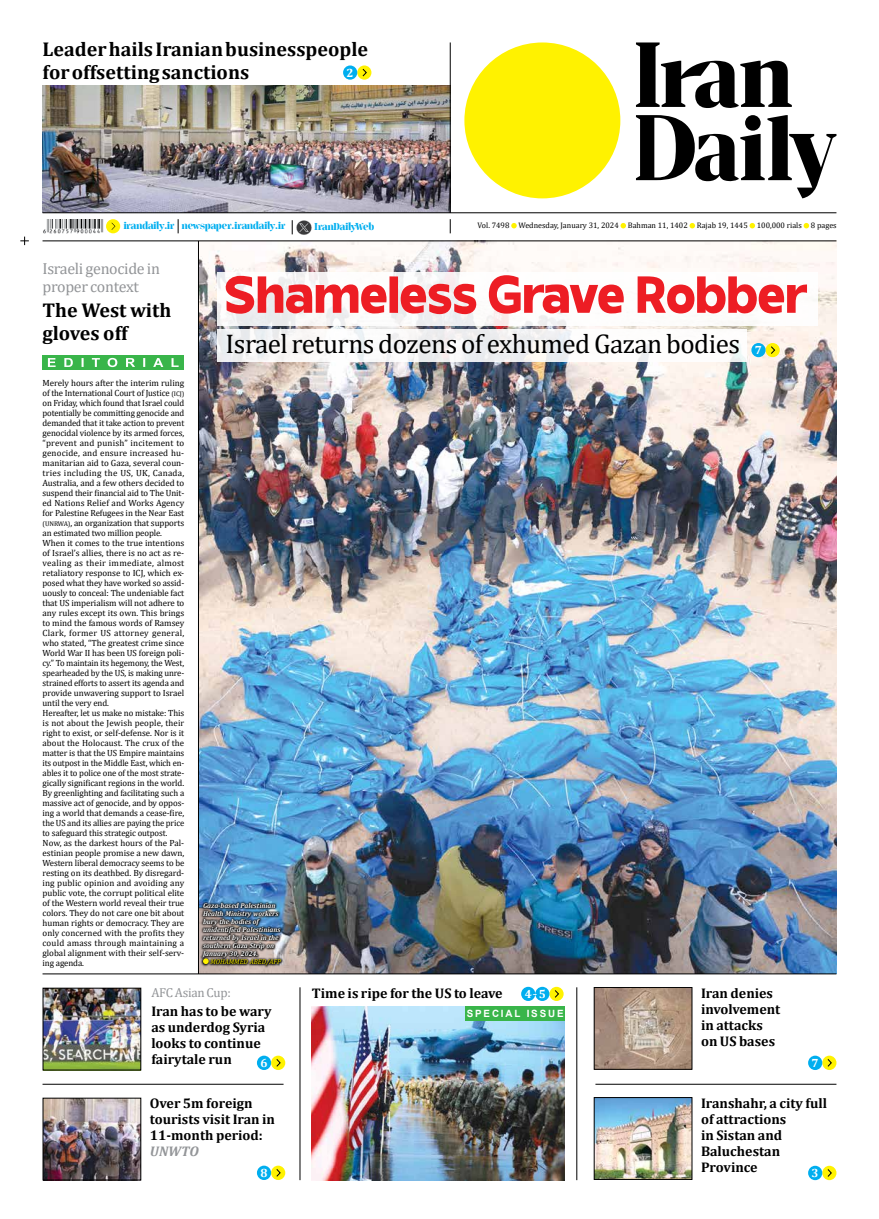
<style>
.page{position:relative;width:879px;height:1219px;background:#fff}
.page>*{position:absolute;margin:0;border:0;box-sizing:border-box;transform-origin:0 0}
.t1{font:800 52px "Invisible";color:#ed1d24}
.t2{font:27.1px "Cambria";letter-spacing:-.02em;color:#000}
.t3{font:700 20px/23px "Cambria";color:#000}
.t4{font:16px/18px "Cambria";letter-spacing:-.02em;color:#939598}
.t5{font:700 14px/16px "Cambria";color:#000}
.t6{font:italic 700 14px "Cambria";color:#939598}
.t7{font:13px "Cambria";letter-spacing:-.02em;color:#939598}
.t8{font:700 12px "Cambria";color:#fff}
.t9{font:700 10px "Jaymont PERSONAL";color:#00aeef}
.t10{font:700 10px "Arial";letter-spacing:.19em;color:#fff}
.t11{font:9px/10px "Cambria";letter-spacing:-.01em;color:#000}
.t12{font:8px "Cambria";color:#000}
.t13{font:italic 700 7px/8px "Cambria";color:#fff}
.t14{font:italic 7px "Cambria";color:#fff200}
.s1{font-size:6.8px}
.s2{font-style:italic;font-size:9px}
</style>
<div class="page">
<img style="left:199px;top:242px;width:637px;height:732px">
<img style="left:43px;top:85px;width:407px;height:128px">
<svg style="left:511px;top:223px;width:6px;height:5px"></svg>
<svg style="left:620px;top:223px;width:6px;height:5px"></svg>
<svg style="left:689px;top:223px;width:6px;height:5px"></svg>
<svg style="left:749px;top:223px;width:6px;height:5px"></svg>
<svg style="left:803px;top:223px;width:6px;height:5px"></svg>
<hr style="left:43px;top:241px;width:793px;height:1px;background:#000">
<svg style="left:178px;top:219px;width:1px;height:14px"></svg>
<div style="left:106px;top:219px;width:14px;height:14px;background:#fff200;border-radius:50%"></div>
<svg style="left:111px;top:223px;width:4px;height:7px"></svg>
<svg style="left:450px;top:219px;width:1px;height:14px"></svg>
<hr style="left:43px;top:213px;width:793px;height:1px;background:#000">
<hr style="left:450px;top:42px;width:1px;height:171px;background:#000">
<div style="left:464px;top:42px;width:156px;height:156px;background:#fff200;border-radius:50%"></div>
<svg style="left:636px;top:42px;width:200px;height:156px"></svg>
<div style="left:357px;top:65px;width:14px;height:15px;background:#fff200;border-radius:50%"></div>
<svg style="left:362px;top:68px;width:5px;height:9px"></svg>
<div style="left:343px;top:65px;width:14px;height:15px;background:#00aeef;border-radius:50%"></div>
<hr style="left:300px;top:987px;width:1px;height:193px;background:#000">
<hr style="left:576px;top:987px;width:1px;height:193px;background:#000">
<hr style="left:43px;top:1084px;width:240px;height:1px;background:#000">
<hr style="left:595px;top:1084px;width:241px;height:1px;background:#000">
<hr style="left:43px;top:974px;width:793px;height:1px;background:#000">
<img style="left:45px;top:1100px;width:94px;height:78px">
<div style="left:43px;top:1098px;width:98px;height:82px;border:1px solid #000"></div>
<img style="left:45px;top:990px;width:94px;height:78px">
<div style="left:43px;top:988px;width:98px;height:82px;border:1px solid #000"></div>
<img style="left:312px;top:1006px;width:253px;height:174px">
<img style="left:596px;top:989px;width:94px;height:78px">
<div style="left:594px;top:987px;width:98px;height:82px;border:1px solid #000"></div>
<img style="left:596px;top:1099px;width:94px;height:78px">
<div style="left:594px;top:1097px;width:98px;height:82px;border:1px solid #000"></div>
<div style="left:271px;top:1166px;width:14px;height:14px;background:#fff200;border-radius:50%"></div>
<svg style="left:276px;top:1169px;width:5px;height:8px"></svg>
<div style="left:257px;top:1166px;width:14px;height:14px;background:#00aeef;border-radius:50%"></div>
<div style="left:271px;top:1056px;width:14px;height:14px;background:#fff200;border-radius:50%"></div>
<svg style="left:276px;top:1059px;width:5px;height:8px"></svg>
<div style="left:257px;top:1056px;width:14px;height:14px;background:#00aeef;border-radius:50%"></div>
<div style="left:822px;top:1056px;width:14px;height:14px;background:#fff200;border-radius:50%"></div>
<svg style="left:827px;top:1059px;width:5px;height:8px"></svg>
<div style="left:808px;top:1056px;width:14px;height:14px;background:#00aeef;border-radius:50%"></div>
<div style="left:822px;top:1166px;width:14px;height:14px;background:#fff200;border-radius:50%"></div>
<svg style="left:827px;top:1169px;width:5px;height:8px"></svg>
<div style="left:808px;top:1166px;width:14px;height:14px;background:#00aeef;border-radius:50%"></div>
<svg style="left:292px;top:220px;width:1px;height:14px"></svg>
<img style="left:296px;top:220px;width:16px;height:15px">
<hr style="left:198px;top:241px;width:1px;height:733px;background:#000">
<img style="left:43px;top:219px;width:61px;height:14px">
<div style="left:465px;top:1006px;width:100px;height:14px;background:#39b54a"></div>
<div style="left:549px;top:987px;width:14px;height:14px;background:#fff200;border-radius:50%"></div>
<svg style="left:554px;top:990px;width:5px;height:8px"></svg>
<div style="left:535px;top:987px;width:14px;height:14px;background:#00aeef;border-radius:50%"></div>
<div style="left:521px;top:987px;width:14px;height:14px;background:#00aeef;border-radius:50%"></div>
<div style="left:43px;top:356px;width:141px;height:14px;background:#39b54a"></div>
<svg style="left:48px;top:358px;width:131px;height:9px"></svg>
<div style="left:217px;top:272px;width:601px;height:54px;background:linear-gradient(to right,#f5f4f5,#fffffd)"></div>
<svg style="left:217px;top:329px;width:529px;height:32px"></svg>
<div style="left:765px;top:343px;width:15px;height:14px;background:#fff200;border-radius:50%"></div>
<svg style="left:771px;top:346px;width:4px;height:8px"></svg>
<div style="left:751px;top:343px;width:14px;height:14px;background:#00aeef;border-radius:50%"></div>
<img style="left:200px;top:900px;width:83px;height:68px">
<svg style="left:203px;top:958px;width:6px;height:6px"></svg>
<svg style="left:20px;top:237px;width:9px;height:8px"></svg>
<h3 class="t3" style="left:43px;top:37px;width:327px">Leader hails Iranian businesspeople for offsetting sanctions</h3>
<h3 class="t8" style="left:347px;top:64px;width:9px">2</h3>
<p class="t9" style="left:124px;top:219px;width:163px">irandaily.ir newspaper.irandaily.ir</p>
<p class="t12" style="left:478px;top:221px;width:360px">Vol. 7498 Wednesday, January 31, 2024 Bahman 11, 1402 Rajab 19, 1445 100,000 rials 8 pages</p>
<p class="t9" style="left:315px;top:220px;width:61px">IranDailyWeb</p>
<h3 class="t4" style="left:43px;top:259px;width:119px">Israeli genocide in proper context</h3>
<h3 class="t3" style="left:43px;top:298px;width:130px">The West with gloves off</h3>
<p class="t11" style="left:43px;top:378px;width:143px">Merely hours after the interim ruling of the International Court of Justice <span class="s1">(ICJ) </span>on Friday, which found that Israel could potentially be committing genocide and demanded that it take action to prevent genocidal violence by its armed forces, “prevent and punish” incitement to genocide, and ensure increased hu&shy;manitarian aid to Gaza, several coun&shy;tries including the US, UK, Canada, Australia, and a few others decided to suspend their financial aid to The Unit&shy;ed Nations Relief and Works Agency for Palestine Refugees in the Near East <span class="s1">(UNRWA)</span>, an organization that supports an estimated two million people.<br>When it comes to the true intentions of Israel’s allies, there is no act as re&shy;vealing as their immediate, almost retaliatory response to ICJ, which ex&shy;posed what they have worked so assid&shy;uously to conceal: The undeniable fact that US imperialism will not adhere to any rules except its own. This brings to mind the famous words of Ramsey Clark, former US attorney general, who stated, “The greatest crime since World War II has been US foreign poli&shy;cy.” To maintain its hegemony, the West, spearheaded by the US, is making unre&shy;strained efforts to assert its agenda and provide unwavering support to Israel until the very end.<br>Hereafter, let us make no mistake: This is not about the Jewish people, their right to exist, or self-defense. Nor is it about the Holocaust. The crux of the matter is that the US Empire maintains its outpost in the Middle East, which en&shy;ables it to police one of the most strate&shy;gically significant regions in the world.<br>By greenlighting and facilitating such a massive act of genocide, and by oppos&shy;ing a world that demands a cease-fire, the US and its allies are paying the price to safeguard this strategic outpost.<br>Now, as the darkest hours of the Pal&shy;estinian people promise a new dawn, Western liberal democracy seems to be resting on its deathbed. By disregard&shy;ing public opinion and avoiding any public vote, the corrupt political elite of the Western world reveal their true colors. They do not care one bit about human rights or democracy. They are only concerned with the profits they could amass through maintaining a global alignment with their self-serv&shy;ing agenda.</p>
<h1 class="t1" style="left:224px;top:263px;width:585px">Shameless Grave Robber</h1>
<h2 class="t2" style="left:226px;top:327px;width:516px">Israel returns dozens of exhumed Gazan bodies</h2>
<h3 class="t8" style="left:755px;top:341px;width:9px">7</h3>
<p class="t13" style="left:203px;top:901px;width:79px">Gaza-based Palestinian<br>Health Ministry workers bury the bodies of unidentified Palestinians returned by Israel in the southern Gaza Strip on<br>January 30, 2024.</p>
<p class="t14" style="left:210px;top:956px;width:72px">MOHAMMED ABED/AFP</p>
<h3 class="t5" style="left:312px;top:984px;width:192px">Time is ripe for the US to leave</h3>
<h3 class="t5" style="left:701px;top:984px;width:81px">Iran denies involvement in attacks on US bases</h3>
<h3 class="t7" style="left:151px;top:985px;width:81px">AFC Asian Cup:</h3>
<h3 class="t8" style="left:525px;top:985px;width:23px">4<span class="s2">–</span>5</h3>
<h3 class="t5" style="left:151px;top:1002px;width:122px">Iran has to be wary as underdog Syria looks to continue fairytale run</h3>
<p class="t10" style="left:467px;top:1007px;width:98px">SPECIAL ISSUE</p>
<h3 class="t8" style="left:260px;top:1054px;width:9px">6</h3>
<h3 class="t8" style="left:811px;top:1054px;width:9px">7</h3>
<h3 class="t5" style="left:150px;top:1094px;width:127px">Over 5m foreign tourists visit Iran in<br>11-month period:</h3>
<h3 class="t6" style="left:150px;top:1141px;width:51px">UNWTO</h3>
<h3 class="t8" style="left:260px;top:1164px;width:9px">8</h3>
<h3 class="t5" style="left:701px;top:1094px;width:127px">Iranshahr, a city full of attractions<br>in Sistan and<br>Baluchestan<br>Province</h3>
<h3 class="t8" style="left:811px;top:1164px;width:9px">3</h3>
</div>
